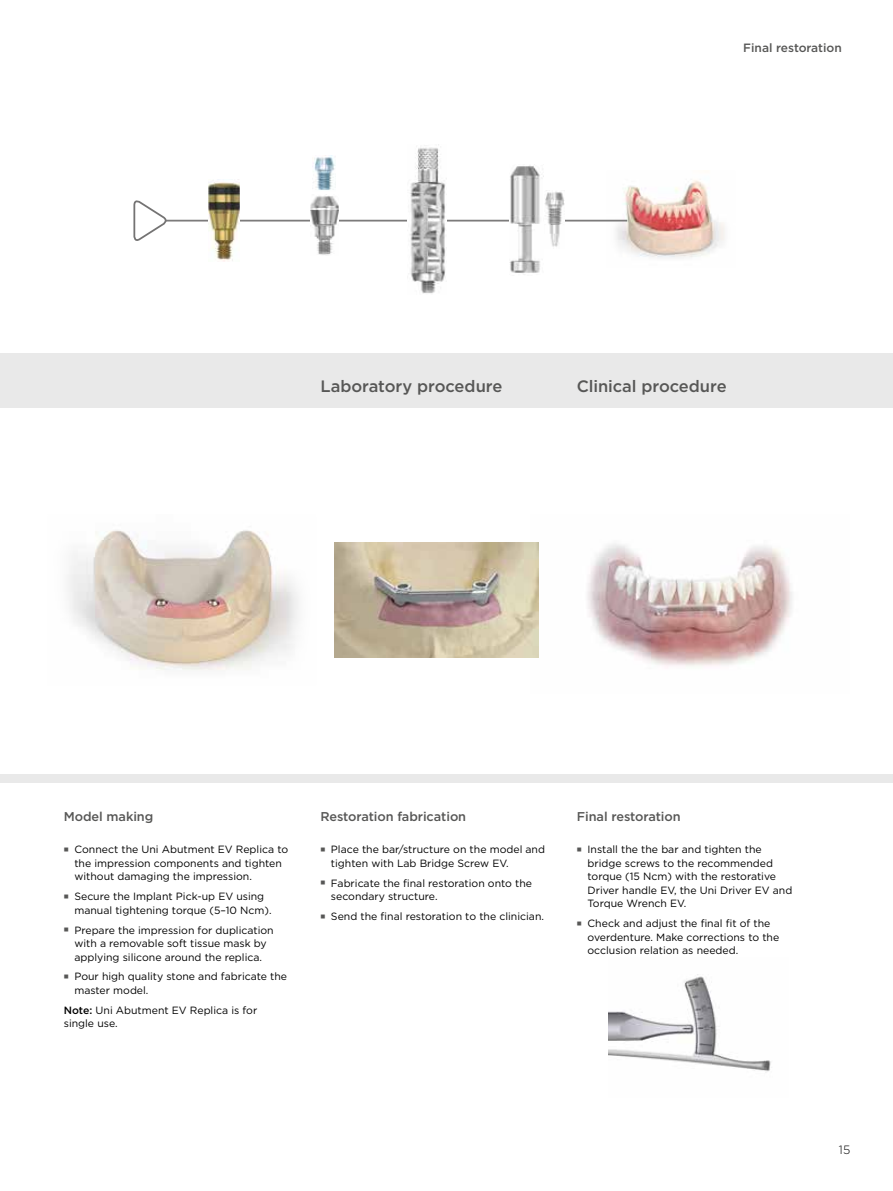
<style>
.page{position:relative;width:893px;height:1191px;background:#fff}
.page>*{position:absolute;margin:0;border:0;box-sizing:border-box;transform-origin:0 0}
.t1{font:500 16.5px "Gotham";letter-spacing:-.005em;color:#575756}
.t2{font:500 12.75px "Gotham";letter-spacing:-.005em;color:#575756}
.t3{font:500 12px "Gotham";color:#575756}
.t4{font:300 12px "Gotham";color:#000}
.t5{font:10.5px/13.5px "Gotham";color:#000}
.s1{font-weight:500}
</style>
<div class="page">
<div style="left:0;top:353px;width:893px;height:429px;background:#e9e9e9"></div>
<div style="left:0;top:408px;width:893px;height:366px;background:#fff"></div>
<img style="left:608px;top:974px;width:163px;height:99px">
<img style="left:531px;top:543px;width:261px;height:124px">
<img style="left:606px;top:180px;width:119px;height:78px">
<img style="left:334px;top:542px;width:205px;height:115px">
<img style="left:68px;top:530px;width:231px;height:140px">
<hr style="left:155px;top:220px;width:472px;height:1px;background:#7c7b7b">
<svg style="left:133px;top:200px;width:36px;height:41px"></svg>
<img style="left:208px;top:182px;width:32px;height:80px">
<img style="left:310px;top:196px;width:29px;height:59px">
<img style="left:313px;top:155px;width:23px;height:35px">
<img style="left:543px;top:190px;width:21px;height:57px">
<img style="left:509px;top:165px;width:34px;height:108px">
<img style="left:408px;top:147px;width:38px;height:147px">
<p class="t3" style="left:743px;top:40px;width:100px">Final restoration</p>
<h1 class="t1" style="left:320px;top:375px;width:184px">Laboratory procedure</h1>
<h1 class="t1" style="left:577px;top:375px;width:151px">Clinical procedure</h1>
<p class="t2" style="left:64px;top:807px;width:91px">Model making</p>
<p class="t5" style="left:74px;top:842px;width:215px">Connect the Uni Abutment EV Replica to the impression components and tighten without damaging the impression.</p>
<p class="t5" style="left:74px;top:889px;width:199px">Secure the Implant Pick-up EV using manual tightening torque (5–10 Ncm).</p>
<p class="t5" style="left:74px;top:923px;width:201px">Prepare the impression for duplication with a removable soft tissue mask by applying silicone around the replica.</p>
<p class="t5" style="left:74px;top:969px;width:214px">Pour high quality stone and fabricate the master model.</p>
<p class="t5" style="left:64px;top:1003px;width:195px"><span class="s1">Note:</span> Uni Abutment EV Replica is for single use.</p>
<p class="t2" style="left:320px;top:807px;width:147px">Restoration fabrication</p>
<p class="t5" style="left:331px;top:842px;width:216px">Place the bar/structure on the model and tighten with Lab Bridge Screw EV.</p>
<p class="t5" style="left:331px;top:876px;width:203px">Fabricate the final restoration onto the secondary structure.</p>
<p class="t5" style="left:331px;top:909px;width:215px">Send the final restoration to the clinician.</p>
<p class="t2" style="left:577px;top:807px;width:105px">Final restoration</p>
<p class="t5" style="left:587px;top:842px;width:206px">Install the the bar and tighten the bridge screws to the recommended torque (15 Ncm) with the restorative<br>Driver handle EV, the Uni Driver EV and<br>Torque Wrench EV.</p>
<p class="t5" style="left:587px;top:916px;width:193px">Check and adjust the final fit of the overdenture. Make corrections to the occlusion relation as needed.</p>
<p class="t4" style="left:839px;top:1142px;width:13px">15</p>
</div>
